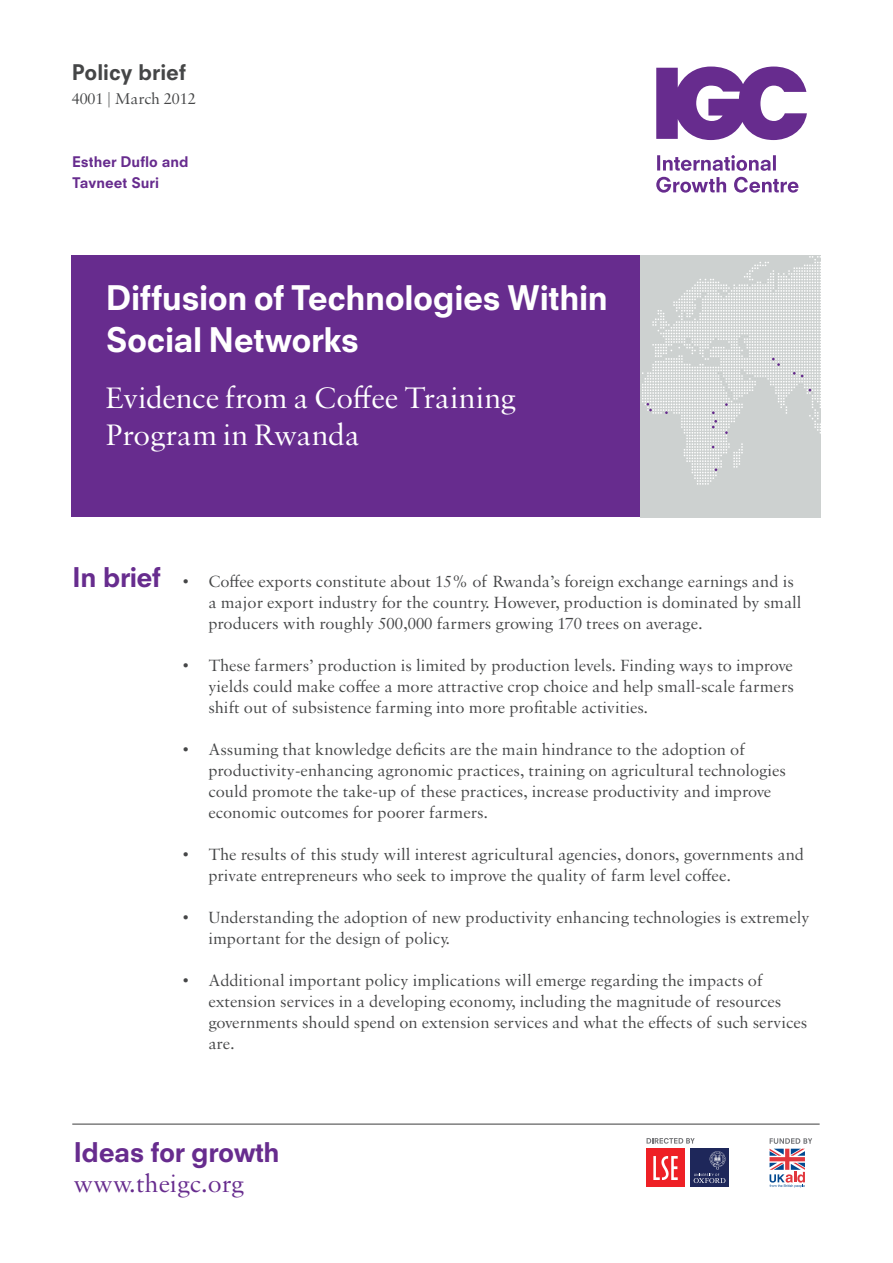
<style>
.page{position:relative;width:893px;height:1263px;background:#fff}
.page>*{position:absolute;margin:0;border:0;box-sizing:border-box;transform-origin:0 0}
.t1{font:800 33px/42px "Neuzeit SLT Std";letter-spacing:-.015em;color:#fff}
.t2{font:31.5px/37.5px "Sabon MT Std";letter-spacing:-.005em;color:#fff}
.t3{font:800 26.4px "Neuzeit SLT Std";letter-spacing:-.02em;color:#672c8e}
.t4{font:26.4px "Sabon MT Std";color:#672c8e}
.t5{font:800 21px "Neuzeit SLT Std";color:#454647}
.t6{font:17.25px/21px "Sabon MT Std";color:#454647}
.t7{font:16.65px "Sabon MT Std";color:#454647}
.t8{font:800 14.25px/21px "Neuzeit SLT Std";color:#672c8e}
</style>
<div class="page">
<svg style="left:646px;top:1138px;width:49px;height:6px"></svg>
<div style="left:646px;top:1148px;width:39px;height:39px;background:#ee2025"></div>
<svg style="left:653px;top:1156px;width:25px;height:24px"></svg>
<div style="left:690px;top:1148px;width:39px;height:39px;background:#1e275a"></div>
<svg style="left:694px;top:1151px;width:31px;height:32px"></svg>
<svg style="left:769px;top:1138px;width:43px;height:50px"></svg>
<div style="left:72px;top:255px;width:570px;height:262px;background:#672c8e"></div>
<svg style="left:656px;top:67px;width:151px;height:73px"></svg>
<svg style="left:656px;top:177px;width:142px;height:16px"></svg>
<svg style="left:657px;top:155px;width:119px;height:16px"></svg>
<hr style="left:72px;top:1124px;width:748px;height:1px;background:#3c3c3d">
<div style="left:641px;top:255px;width:180px;height:262px;background:#cdd1d0"></div>
<svg style="left:642px;top:256px;width:179px;height:229px"></svg>
<p class="t5" style="left:72px;top:59px;width:116px">Policy brief</p>
<p class="t7" style="left:72px;top:88px;width:125px">4001 | March 2012</p>
<p class="t8" style="left:72px;top:151px;width:118px">Esther Duflo and<br>Tavneet Suri</p>
<h1 class="t1" style="left:106px;top:276px;width:504px">Diffusion of Technologies Within<br>Social Networks</h1>
<h2 class="t2" style="left:106px;top:378px;width:411px">Evidence from a Coffee Training<br>Program in Rwanda</h2>
<h3 class="t3" style="left:72px;top:561px;width:90px">In brief</h3>
<p class="t6" style="left:208px;top:571px;width:595px;text-indent:-26px">• Coffee exports constitute about 15% of Rwanda’s foreign exchange earnings and is a major export industry for the country. However, production is dominated by small producers with roughly 500,000 farmers growing 170 trees on average.</p>
<p class="t6" style="left:208px;top:655px;width:587px;text-align:justify;text-indent:-26px">• These farmers’ production is limited by production levels. Finding ways to improve yields could make coffee a more attractive crop choice and help small-scale farmers shift out of subsistence farming into more profitable activities.</p>
<p class="t6" style="left:208px;top:739px;width:579px;text-indent:-26px">• Assuming that knowledge deficits are the main hindrance to the adoption of productivity-enhancing agronomic practices, training on agricultural technologies could promote the take-up of these practices, increase productivity and improve economic outcomes for poorer farmers.</p>
<p class="t6" style="left:208px;top:844px;width:597px;text-indent:-26px">• The results of this study will interest agricultural agencies, donors, governments and private entrepreneurs who seek to improve the quality of farm level coffee.</p>
<p class="t6" style="left:208px;top:907px;width:603px;text-indent:-26px">• Understanding the adoption of new productivity enhancing technologies is extremely important for the design of policy.</p>
<p class="t6" style="left:208px;top:970px;width:600px;text-indent:-26px">• Additional important policy implications will emerge regarding the impacts of extension services in a developing economy, including the magnitude of resources governments should spend on extension services and what the effects of such services are.</p>
<h3 class="t3" style="left:73px;top:1136px;width:208px">Ideas for growth</h3>
<h3 class="t4" style="left:73px;top:1167px;width:172px">www.theigc.org</h3>
</div>
